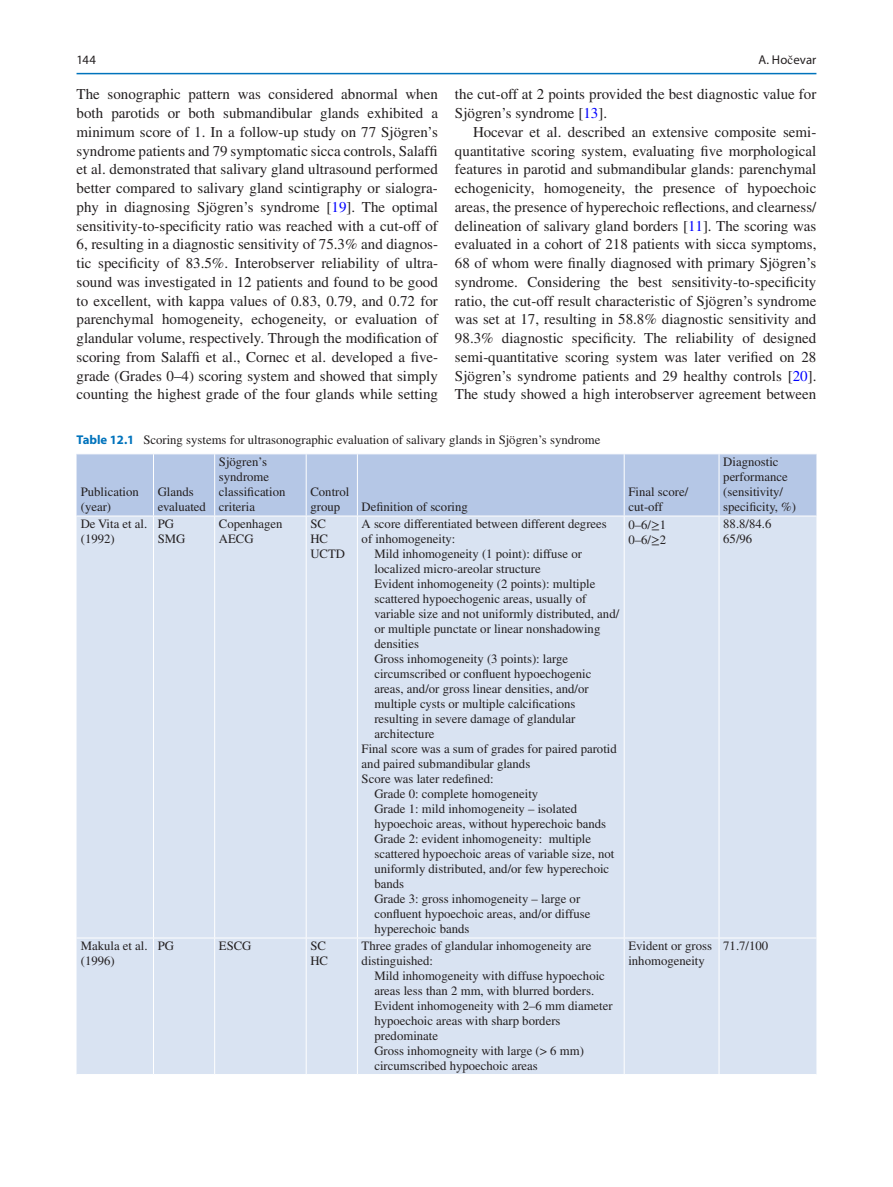
<style>
.page{position:relative;width:893px;height:1187px;background:#fff}
.page>*{position:absolute;margin:0;border:0;box-sizing:border-box;transform-origin:0 0}
.t1{font:15px/18.8px "Times LT Std";color:#231f20;text-align:justify}
.t2{font:12.75px/15px "Times LT Std";color:#231f20}
.t3{font:12.75px "Myriad Pro Regular 2";letter-spacing:.005em;color:#231f20}
.t4{font:12.75px "Myriad Pro";color:#231f20}
.s1{font-family:"STIX General Regular 2"}
.s2{color:#00f}
.s3{font-family:"Myriad Pro";font-weight:700;color:#0073bc}
.s4{font-family:"STIX General"}
</style>
<div class="page">
<div style="left:77px;top:454px;width:739px;height:61px;background:#b5c7e6"></div>
<div style="left:77px;top:516px;width:739px;height:558px;background:#d9e3f2"></div>
<hr style="left:153px;top:454px;width:1px;height:61px;background:#fff">
<hr style="left:214px;top:454px;width:1px;height:61px;background:#fff">
<hr style="left:306px;top:454px;width:1px;height:61px;background:#fff">
<hr style="left:357px;top:454px;width:1px;height:61px;background:#fff">
<hr style="left:624px;top:454px;width:1px;height:61px;background:#fff">
<hr style="left:719px;top:454px;width:1px;height:61px;background:#fff">
<hr style="left:153px;top:516px;width:1px;height:421px;background:#fff">
<hr style="left:214px;top:516px;width:1px;height:421px;background:#fff">
<hr style="left:306px;top:516px;width:1px;height:421px;background:#fff">
<hr style="left:357px;top:516px;width:1px;height:421px;background:#fff">
<hr style="left:624px;top:516px;width:1px;height:421px;background:#fff">
<hr style="left:719px;top:516px;width:1px;height:421px;background:#fff">
<hr style="left:77px;top:937px;width:76px;height:1px;background:#fff">
<hr style="left:153px;top:937px;width:62px;height:1px;background:#fff">
<hr style="left:153px;top:938px;width:1px;height:136px;background:#fff">
<hr style="left:215px;top:937px;width:91px;height:1px;background:#fff">
<hr style="left:214px;top:938px;width:1px;height:136px;background:#fff">
<hr style="left:306px;top:937px;width:51px;height:1px;background:#fff">
<hr style="left:306px;top:938px;width:1px;height:136px;background:#fff">
<hr style="left:357px;top:937px;width:267px;height:1px;background:#fff">
<hr style="left:357px;top:938px;width:1px;height:136px;background:#fff">
<hr style="left:624px;top:937px;width:95px;height:1px;background:#fff">
<hr style="left:624px;top:938px;width:1px;height:136px;background:#fff">
<hr style="left:719px;top:937px;width:97px;height:1px;background:#fff">
<hr style="left:719px;top:938px;width:1px;height:136px;background:#fff">
<hr style="left:77px;top:73px;width:739px;height:1px;background:#0073bc">
<p class="t3" style="left:758px;top:52px;width:60px">A. Ho<span class="s1">č</span>evar</p>
<p class="t4" style="left:77px;top:52px;width:21px">144</p>
<p class="t1" style="left:77px;top:85px;width:363px">The sonographic pattern was considered abnormal when both parotids or both submandibular glands exhibited a minimum score of 1. In a follow-up study on 77 Sjögren’s syndrome patients and 79 symptomatic sicca controls, Salaffi et al. demonstrated that salivary gland ultrasound performed better compared to salivary gland scintigraphy or sialogra&shy;phy in diagnosing Sjögren’s syndrome [<span class="s2">19</span>]. The optimal sensitivity-to-specificity ratio was reached with a cut-off of 6, resulting in a diagnostic sensitivity of 75.3% and diagnos&shy;tic specificity of 83.5%. Interobserver reliability of ultra&shy;sound was investigated in 12 patients and found to be good to excellent, with kappa values of 0.83, 0.79, and 0.72 for parenchymal homogeneity, echogeneity, or evaluation of glandular volume, respectively. Through the modification of scoring from Salaffi et al., Cornec et al. developed a five&shy;grade (Grades 0–4) scoring system and showed that simply counting the highest grade of the four glands while setting</p>
<p class="t1" style="left:455px;top:85px;width:363px">the cut-off at 2 points provided the best diagnostic value for<br>Sjögren’s syndrome [<span class="s2">13</span>].</p>
<p class="t1" style="left:455px;top:122px;width:363px;text-indent:18px">Hocevar et al. described an extensive composite semi&shy;quantitative scoring system, evaluating five morphological features in parotid and submandibular glands: parenchymal echogenicity, homogeneity, the presence of hypoechoic areas, the presence of hyperechoic reflections, and clearness/ delineation of salivary gland borders [<span class="s2">11</span>]. The scoring was evaluated in a cohort of 218 patients with sicca symptoms, 68 of whom were finally diagnosed with primary Sjögren’s syndrome. Considering the best sensitivity-to-specificity ratio, the cut-off result characteristic of Sjögren’s syndrome was set at 17, resulting in 58.8% diagnostic sensitivity and 98.3% diagnostic specificity. The reliability of designed semi-quantitative scoring system was later verified on 28<br>Sjögren’s syndrome patients and 29 healthy controls [<span class="s2">20</span>].<br>The study showed a high interobserver agreement between</p>
<p class="t2" style="left:77px;top:432px;width:525px"><span class="s3">Table 12.1</span> Scoring systems for ultrasonographic evaluation of salivary glands in Sjögren’s syndrome</p>
<p class="t2" style="left:81px;top:484px;width:60px">Publication (year)</p>
<p class="t2" style="left:158px;top:484px;width:50px">Glands evaluated</p>
<p class="t2" style="left:219px;top:454px;width:68px">Sjögren’s syndrome classification criteria</p>
<p class="t2" style="left:310px;top:484px;width:40px">Control group</p>
<p class="t2" style="left:362px;top:499px;width:108px">Definition of scoring</p>
<p class="t2" style="left:628px;top:484px;width:61px">Final score/ cut-off</p>
<p class="t2" style="left:723px;top:454px;width:74px">Diagnostic performance (sensitivity/ specificity, %)</p>
<p class="t2" style="left:81px;top:516px;width:68px">De Vita et al. (1992)</p>
<p class="t2" style="left:158px;top:516px;width:29px">PG<br>SMG</p>
<p class="t2" style="left:219px;top:516px;width:65px">Copenhagen<br>AECG</p>
<p class="t2" style="left:310px;top:516px;width:36px">SC<br>HC<br>UCTD</p>
<p class="t2" style="left:362px;top:516px;width:247px">A score differentiated between different degrees</p>
<p class="t2" style="left:362px;top:531px;width:95px">of inhomogeneity:</p>
<p class="t2" style="left:374px;top:546px;width:209px">Mild inhomogeneity (1 point): diffuse or</p>
<p class="t2" style="left:374px;top:561px;width:168px">localized micro-areolar structure</p>
<p class="t2" style="left:374px;top:576px;width:223px">Evident inhomogeneity (2 points): multiple</p>
<p class="t2" style="left:374px;top:591px;width:214px">scattered hypoechogenic areas, usually of</p>
<p class="t2" style="left:374px;top:606px;width:246px">variable size and not uniformly distributed, and/</p>
<p class="t2" style="left:374px;top:621px;width:227px">or multiple punctate or linear nonshadowing</p>
<p class="t2" style="left:374px;top:636px;width:46px">densities</p>
<p class="t2" style="left:374px;top:651px;width:195px">Gross inhomogeneity (3 points): large</p>
<p class="t2" style="left:374px;top:666px;width:218px">circumscribed or confluent hypoechogenic</p>
<p class="t2" style="left:374px;top:681px;width:216px">areas, and/or gross linear densities, and/or</p>
<p class="t2" style="left:374px;top:696px;width:202px">multiple cysts or multiple calcifications</p>
<p class="t2" style="left:374px;top:711px;width:202px">resulting in severe damage of glandular</p>
<p class="t2" style="left:374px;top:726px;width:62px">architecture</p>
<p class="t2" style="left:362px;top:741px;width:257px">Final score was a sum of grades for paired parotid</p>
<p class="t2" style="left:362px;top:756px;width:170px">and paired submandibular glands</p>
<p class="t2" style="left:362px;top:771px;width:133px">Score was later redefined:</p>
<p class="t2" style="left:374px;top:786px;width:165px">Grade 0: complete homogeneity</p>
<p class="t2" style="left:374px;top:801px;width:204px">Grade 1: mild inhomogeneity – isolated</p>
<p class="t2" style="left:374px;top:816px;width:233px">hypoechoic areas, without hyperechoic bands</p>
<p class="t2" style="left:374px;top:831px;width:218px">Grade 2: evident inhomogeneity: multiple</p>
<p class="t2" style="left:374px;top:846px;width:242px">scattered hypoechoic areas of variable size, not</p>
<p class="t2" style="left:374px;top:861px;width:236px">uniformly distributed, and/or few hyperechoic</p>
<p class="t2" style="left:374px;top:876px;width:31px">bands</p>
<p class="t2" style="left:374px;top:891px;width:207px">Grade 3: gross inhomogeneity – large or</p>
<p class="t2" style="left:374px;top:906px;width:217px">confluent hypoechoic areas, and/or diffuse</p>
<p class="t2" style="left:374px;top:921px;width:97px">hyperechoic bands</p>
<p class="t2" style="left:628px;top:517px;width:39px">0–6/<span class="s4">≥</span>1<br>0–6/<span class="s4">≥</span>2</p>
<p class="t2" style="left:723px;top:516px;width:50px">88.8/84.6<br>65/96</p>
<p class="t2" style="left:81px;top:937px;width:68px">Makula et al. (1996)</p>
<p class="t2" style="left:158px;top:937px;width:18px">PG</p>
<p class="t2" style="left:219px;top:937px;width:34px">ESCG</p>
<p class="t2" style="left:310px;top:937px;width:19px">SC<br>HC</p>
<p class="t2" style="left:362px;top:937px;width:231px">Three grades of glandular inhomogeneity are distinguished:</p>
<p class="t2" style="left:374px;top:967px;width:240px">Mild inhomogeneity with diffuse hypoechoic areas less than 2 mm, with blurred borders.<br>Evident inhomogeneity with 2–6 mm diameter hypoechoic areas with sharp borders predominate<br>Gross inhomogneity with large (&gt; 6 mm) circumscribed hypoechoic areas</p>
<p class="t2" style="left:628px;top:937px;width:85px">Evident or gross inhomogeneity</p>
<p class="t2" style="left:723px;top:937px;width:46px">71.7/100</p>
</div>
